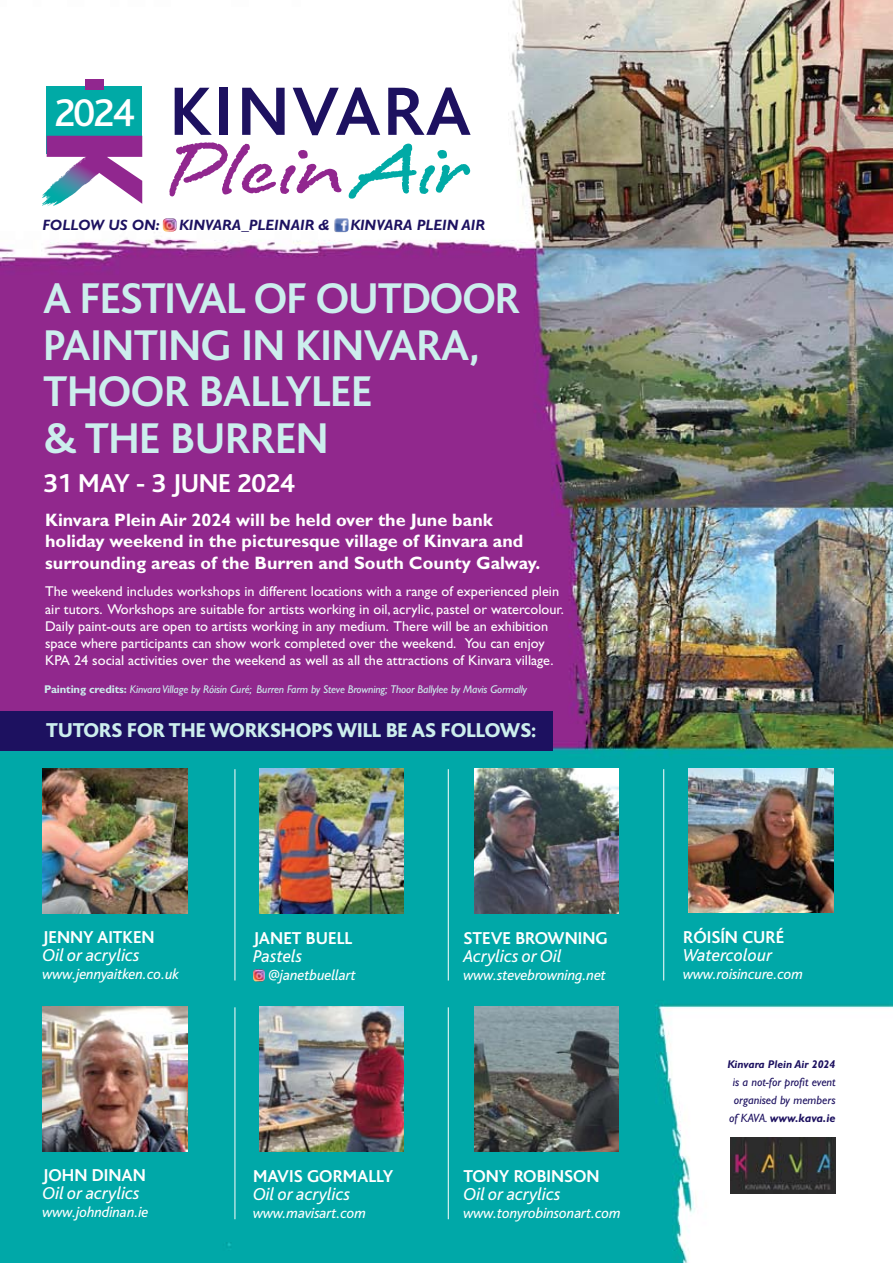
<style>
.page{position:relative;width:893px;height:1263px;background:#fff}
.page>*{position:absolute;margin:0;border:0;box-sizing:border-box;transform-origin:0 0}
.t1{font:700 45px/46.5px "Bliss Caps";letter-spacing:-.01em;color:#cceeed}
.t2{font:500 40.5px "Bliss";color:#fff}
.t3{font:700 27px "Bliss";letter-spacing:-.01em;color:#fff}
.t4{font:800 21px "Bliss";color:#cceeed}
.t5{font:700 18px/21.6px "Gill Sans";color:#fff}
.t6{font:italic 18px "Bliss";color:#fff}
.t7{font:700 18px "Bliss";color:#fff}
.t8{font:italic 15px "Bliss";letter-spacing:-.01em;color:#fff}
.t9{font:italic 700 15px "Gill Sans";color:#1d1160}
.t10{font:14.25px/17.1px "Gill Sans";color:#fff}
.t11{font:italic 12px/18px "Gill Sans";color:#1d1160;text-align:center}
.t12{font:italic 11.25px "Gill Sans";letter-spacing:-.01em;color:#cceeed}
.t13{font:italic 700 11.25px "Gill Sans";color:#1d1160}
.s1{font-weight:700;font-style:normal}
.s2{font-weight:700}
</style>
<div class="page">
<img style="left:0;top:0;width:893px;height:1263px">
<img style="left:43px;top:768px;width:144px;height:145px">
<img style="left:259px;top:768px;width:145px;height:145px">
<img style="left:474px;top:768px;width:145px;height:145px">
<img style="left:689px;top:768px;width:144px;height:145px">
<svg style="left:169px;top:142px;width:173px;height:56px"></svg>
<svg style="left:348px;top:143px;width:123px;height:56px"></svg>
<svg style="left:175px;top:88px;width:37px;height:47px"></svg>
<div style="left:219px;top:88px;width:9px;height:47px;background:#1d1160"></div>
<svg style="left:242px;top:88px;width:43px;height:47px"></svg>
<svg style="left:293px;top:88px;width:87px;height:47px"></svg>
<svg style="left:388px;top:88px;width:83px;height:47px"></svg>
<div style="left:47px;top:86px;width:95px;height:68px;background:#00aaa6"></div>
<div style="left:85px;top:79px;width:19px;height:10px;background:#91278f"></div>
<svg style="left:47px;top:136px;width:95px;height:68px"></svg>
<hr style="left:235px;top:769px;width:1px;height:211px;background:#fff">
<hr style="left:448px;top:769px;width:1px;height:211px;background:#fff">
<hr style="left:663px;top:769px;width:1px;height:211px;background:#fff">
<div style="left:0;top:711px;width:553px;height:40px;background:#1d1160"></div>
<img style="left:730px;top:1138px;width:106px;height:55px">
<img style="left:43px;top:1006px;width:144px;height:145px">
<img style="left:259px;top:1006px;width:145px;height:145px">
<img style="left:474px;top:1006px;width:145px;height:145px">
<hr style="left:235px;top:1007px;width:1px;height:212px;background:#fff">
<hr style="left:448px;top:1007px;width:1px;height:212px;background:#fff">
<svg style="left:253px;top:969px;width:12px;height:12px"></svg>
<svg style="left:163px;top:218px;width:13px;height:13px"></svg>
<img style="left:333px;top:217px;width:16px;height:15px">
<h2 class="t2" style="left:54px;top:92px;width:82px">2024</h2>
<p class="t9" style="left:43px;top:216px;width:119px">FOLLOW US ON:</p>
<p class="t9" style="left:179px;top:216px;width:152px">KINVARA_PLEINAIR &amp;</p>
<p class="t9" style="left:350px;top:216px;width:136px">KINVARA PLEIN AIR</p>
<h1 class="t1" style="left:43px;top:276px;width:478px">A FESTIVAL OF OUTDOOR<br>PAINTING IN KINVARA,<br>THOOR BALLYLEE<br>&amp; THE BURREN</h1>
<h3 class="t3" style="left:43px;top:469px;width:253px">31 MAY - 3 JUNE 2024</h3>
<p class="t5" style="left:45px;top:509px;width:497px">Kinvara Plein Air 2024 will be held over the June bank holiday weekend in the picturesque village of Kinvara and surrounding areas of the Burren and South County Galway.</p>
<p class="t10" style="left:45px;top:583px;width:520px">The weekend includes workshops in different locations with a range of experienced plein air tutors. Workshops are suitable for artists working in oil, acrylic, pastel or watercolour.<br>Daily paint-outs are open to artists working in any medium. There will be an exhibition space where participants can show work completed over the weekend. You can enjoy KPA 24 social activities over the weekend as well as all the attractions of Kinvara village.</p>
<p class="t12" style="left:44px;top:683px;width:484px"><span class="s1">Painting credits:</span> Kinvara Village by Róisín Curé; Burren Farm by Steve Browning; Thoor Ballylee by Mavis Gormally</p>
<h3 class="t4" style="left:46px;top:720px;width:492px">TUTORS FOR THE WORKSHOPS WILL BE AS FOLLOWS:</h3>
<p class="t7" style="left:43px;top:928px;width:114px">JENNY AITKEN</p>
<p class="t6" style="left:43px;top:946px;width:99px">Oil or acrylics</p>
<p class="t8" style="left:43px;top:967px;width:138px">www.jennyaitken.co.uk</p>
<p class="t7" style="left:43px;top:1166px;width:105px">JOHN DINAN</p>
<p class="t6" style="left:43px;top:1184px;width:99px">Oil or acrylics</p>
<p class="t8" style="left:43px;top:1205px;width:108px">www.johndinan.ie</p>
<p class="t7" style="left:253px;top:929px;width:101px">JANET BUELL</p>
<p class="t6" style="left:253px;top:947px;width:51px">Pastels</p>
<p class="t8" style="left:268px;top:968px;width:89px">@janetbuellart</p>
<p class="t7" style="left:253px;top:1167px;width:142px">MAVIS GORMALLY</p>
<p class="t6" style="left:253px;top:1185px;width:99px">Oil or acrylics</p>
<p class="t8" style="left:253px;top:1206px;width:115px">www.mavisart.com</p>
<p class="t7" style="left:463px;top:929px;width:146px">STEVE BROWNING</p>
<p class="t6" style="left:463px;top:947px;width:100px">Acrylics or Oil</p>
<p class="t8" style="left:463px;top:968px;width:144px">www.stevebrowning.net</p>
<p class="t7" style="left:463px;top:1167px;width:138px">TONY ROBINSON</p>
<p class="t6" style="left:463px;top:1185px;width:99px">Oil or acrylics</p>
<p class="t8" style="left:463px;top:1206px;width:159px">www.tonyrobinsonart.com</p>
<p class="t7" style="left:683px;top:928px;width:103px">RÓISÍN CURÉ</p>
<p class="t6" style="left:683px;top:946px;width:90px">Watercolour</p>
<p class="t8" style="left:683px;top:966px;width:121px">www.roisincure.com</p>
<p class="t13" style="left:727px;top:1057px;width:110px">KINVARA PLEIN AIR 2024</p>
<p class="t11" style="left:729px;top:1073px;width:108px">is a not-for profit event organised by members of KAVA. <span class="s2">WWW.KAVA.IE</span></p>
</div>
